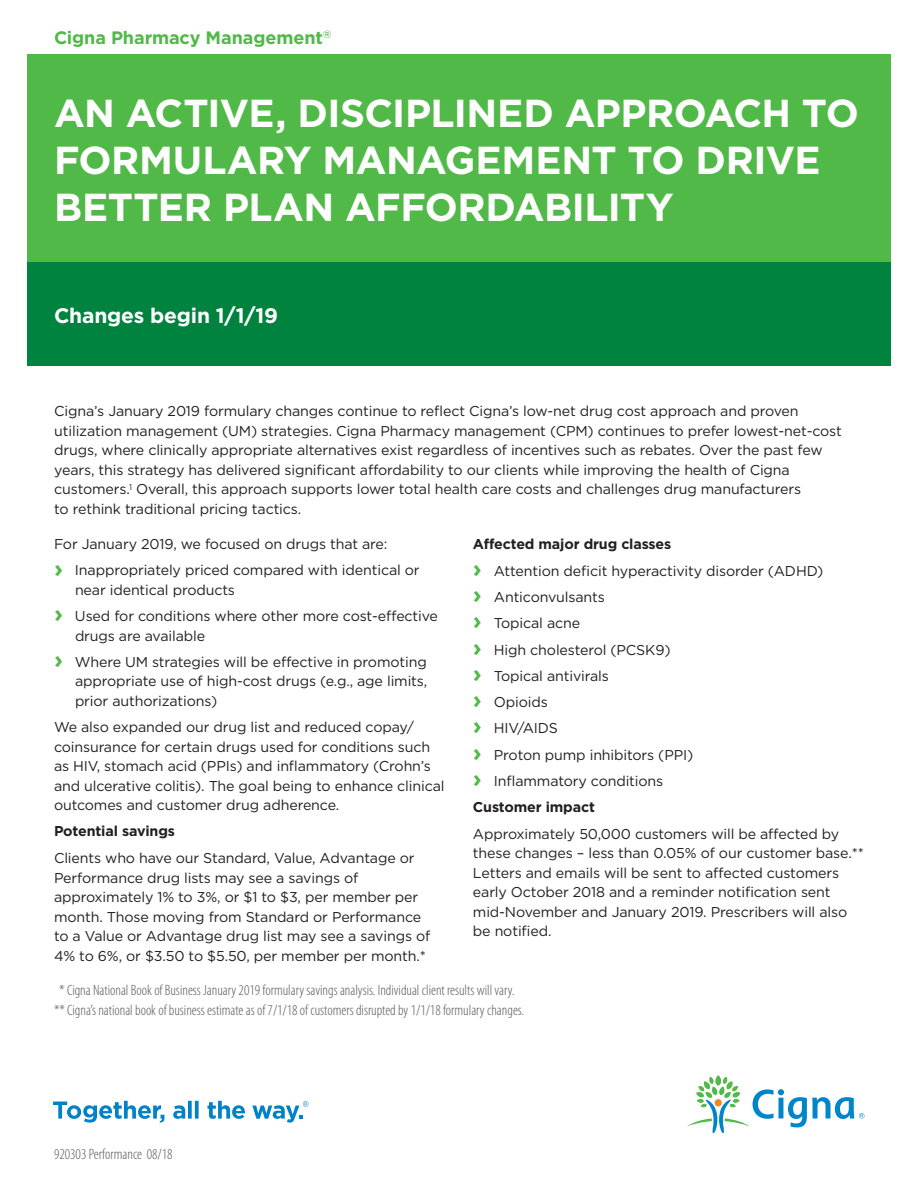
<style>
.page{position:relative;width:918px;height:1188px;background:#fff}
.page>*{position:absolute;margin:0;border:0;box-sizing:border-box;transform-origin:0 0}
.Headline_bold_2_bars{font:700 39px/46.8px "Gotham";letter-spacing:-.015em;color:#fff}
.Subheadline_bold_14{font:700 21px "Gotham";letter-spacing:-.01em;color:#fff}
.Headline_bold_2_bars-2{font:700 18px "Gotham";letter-spacing:-.005em;color:#51b948}
.Legal_copy_Cat{font:300 condensed 15px "Myriad Pro";color:#57585a}
.Body_copy__book_9_5{font:14.25px/19.5px "Gotham";letter-spacing:-.01em;color:#231f20}
.Bullet_copy_book_9_5{font:14.25px/19.5px "Gotham";letter-spacing:-.01em;color:#231f20}
.Body_copy__book_9_5-2{font:700 14.25px "Gotham";letter-spacing:-.01em;color:#231f20}
.s1{font-weight:700;font-size:24px;color:#51b948}
</style>
<div class="page">
<div style="left:27px;top:55px;width:864px;height:304px;background:#51b948"></div>
<div style="left:27px;top:262px;width:864px;height:104px;background:#00833e"></div>
<svg style="left:687px;top:1075px;width:177px;height:58px"></svg>
<svg style="left:53px;top:1101px;width:111px;height:22px"></svg>
<svg style="left:173px;top:1101px;width:26px;height:18px"></svg>
<svg style="left:207px;top:1101px;width:38px;height:18px"></svg>
<svg style="left:252px;top:1101px;width:56px;height:22px"></svg>
<p class="Headline_bold_2_bars-2" style="left:54px;top:27px;width:279px">Cigna Pharmacy Management<sup>®</sup></p>
<p class="Headline_bold_2_bars" style="left:54px;top:89px;width:807px">AN ACTIVE, DISCIPLINED APPROACH TO<br>FORMULARY MANAGEMENT TO DRIVE<br>BETTER PLAN AFFORDABILITY</p>
<p class="Subheadline_bold_14" style="left:54px;top:303px;width:226px">Changes begin 1/1/19</p>
<p class="Body_copy__book_9_5" style="left:54px;top:401px;width:789px">Cigna’s January 2019 formulary changes continue to reflect Cigna’s low-net drug cost approach and proven utilization management (UM) strategies. Cigna Pharmacy management (CPM) continues to prefer lowest-net-cost drugs, where clinically appropriate alternatives exist regardless of incentives such as rebates. Over the past few years, this strategy has delivered significant affordability to our clients while improving the health of Cigna customers.<sup>1</sup> Overall, this approach supports lower total health care costs and challenges drug manufacturers<br>to rethink traditional pricing tactics.</p>
<p class="Body_copy__book_9_5" style="left:54px;top:534px;width:335px">For January 2019, we focused on drugs that are:</p>
<p class="Bullet_copy_book_9_5" style="left:75px;top:560px;width:346px;text-indent:-21px"><span class="s1">›</span> Inappropriately priced compared with identical or near identical products</p>
<p class="Bullet_copy_book_9_5" style="left:75px;top:606px;width:365px;text-indent:-21px"><span class="s1">›</span> Used for conditions where other more cost-effective drugs are available</p>
<p class="Bullet_copy_book_9_5" style="left:75px;top:652px;width:354px;text-align:justify;text-indent:-21px"><span class="s1">›</span> Where UM strategies will be effective in promoting appropriate use of high-cost drugs (e.g., age limits, prior authorizations)</p>
<p class="Body_copy__book_9_5" style="left:54px;top:717px;width:392px">We also expanded our drug list and reduced copay/ coinsurance for certain drugs used for conditions such as HIV, stomach acid (PPIs) and inflammatory (Crohn’s and ulcerative colitis). The goal being to enhance clinical outcomes and customer drug adherence.</p>
<p class="Body_copy__book_9_5-2" style="left:54px;top:823px;width:122px">Potential savings</p>
<p class="Body_copy__book_9_5" style="left:54px;top:848px;width:378px">Clients who have our Standard, Value, Advantage or Performance drug lists may see a savings of approximately 1% to 3%, or $1 to $3, per member per month. Those moving from Standard or Performance to a Value or Advantage drug list may see a savings of 4% to 6%, or $3.50 to $5.50, per member per month.*</p>
<p class="Body_copy__book_9_5-2" style="left:473px;top:536px;width:200px">Affected major drug classes</p>
<p class="Bullet_copy_book_9_5" style="left:473px;top:561px;width:352px"><span class="s1">›</span> Attention deficit hyperactivity disorder (ADHD)</p>
<p class="Bullet_copy_book_9_5" style="left:473px;top:587px;width:134px"><span class="s1">›</span> Anticonvulsants</p>
<p class="Bullet_copy_book_9_5" style="left:473px;top:613px;width:109px"><span class="s1">›</span> Topical acne</p>
<p class="Bullet_copy_book_9_5" style="left:473px;top:639px;width:199px"><span class="s1">›</span> High cholesterol (PCSK9)</p>
<p class="Bullet_copy_book_9_5" style="left:473px;top:666px;width:137px"><span class="s1">›</span> Topical antivirals</p>
<p class="Bullet_copy_book_9_5" style="left:473px;top:692px;width:76px"><span class="s1">›</span> Opioids</p>
<p class="Bullet_copy_book_9_5" style="left:473px;top:718px;width:87px"><span class="s1">›</span> HIV/AIDS</p>
<p class="Bullet_copy_book_9_5" style="left:473px;top:744px;width:222px"><span class="s1">›</span> Proton pump inhibitors (PPI)</p>
<p class="Bullet_copy_book_9_5" style="left:473px;top:771px;width:192px"><span class="s1">›</span> Inflammatory conditions</p>
<p class="Body_copy__book_9_5-2" style="left:473px;top:799px;width:124px">Customer impact</p>
<p class="Body_copy__book_9_5" style="left:473px;top:823px;width:392px">Approximately 50,000 customers will be affected by these changes – less than 0.05% of our customer base.** Letters and emails will be sent to affected customers early October 2018 and a reminder notification sent mid-November and January 2019. Prescribers will also be notified.</p>
<p class="Legal_copy_Cat" style="left:59px;top:982px;width:457px">* Cigna National Book of Business January 2019 formulary savings analysis. Individual client results will vary.</p>
<p class="Legal_copy_Cat" style="left:54px;top:1002px;width:472px">** Cigna’s national book of business estimate as of 7/1/18 of customers disrupted by 1/1/18 formulary changes.</p>
<p class="Legal_copy_Cat" style="left:54px;top:1146px;width:120px">920303 Performance 08/18</p>
</div>
